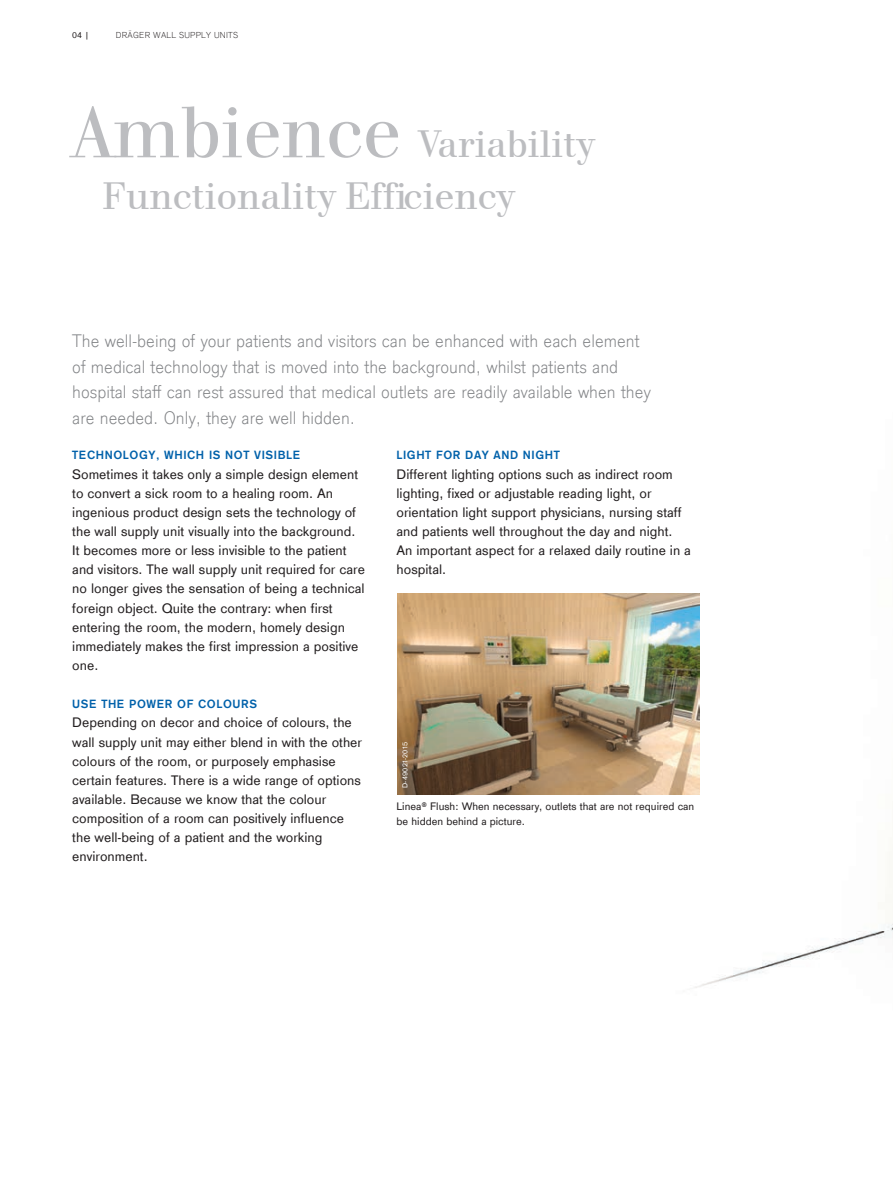
<style>
.page{position:relative;width:893px;height:1191px;background:#fff}
.page>*{position:absolute;margin:0;border:0;box-sizing:border-box;transform-origin:0 0}
.t1{font:39.6px "Draeger Walbaum Global";color:#bcbdc0}
.Einleitungstext{font:300 18.75px/25.5px "Draeger Sans Global";color:#808285}
.Fließtext_9_5pt{font:14.25px/19.2px "Draeger Sans Global";color:#231f20}
.Fließtext_Zwischenue{font:700 12.3px "Draeger Sans Global";letter-spacing:.05em;color:#0161aa}
.Bildunterschrift{font:11.25px/14.2px "Draeger Sans Global";color:#231f20}
.Rubrizierung{font:300 9px "Draeger Sans Global";letter-spacing:.025em;color:#231f20}
.Paginierung_links{font:9px "Draeger Sans Global";color:#231f20}
.Bildnummer_weiß{font:7.5px "Draeger Sans Global";letter-spacing:.025em;color:#fff}
.s1{font-size:76.05px}
</style>
<div class="page">
<img style="left:633px;top:593px;width:260px;height:395px">
<img style="left:397px;top:593px;width:302px;height:201px">
<p class="Paginierung_links" style="left:72px;top:30px;width:19px">04 |</p>
<p class="Rubrizierung" style="left:116px;top:30px;width:124px">DRÄGER WALL SUPPLY UNITS</p>
<p class="t1" style="left:72px;top:112px;width:523px"><span class="s1">Ambience</span> Variability</p>
<p class="t1" style="left:102px;top:164px;width:413px">Functionality Efficiency</p>
<p class="Einleitungstext" style="left:72px;top:328px;width:580px">The well-being of your patients and visitors can be enhanced with each element of medical technology that is moved into the background, whilst patients and hospital staff can rest assured that medical outlets are readily available when they are needed. Only, they are well hidden.</p>
<p class="Fließtext_Zwischenue" style="left:72px;top:448px;width:229px">TECHNOLOGY, WHICH IS NOT VISIBLE</p>
<p class="Fließtext_9_5pt" style="left:72px;top:464px;width:294px">Sometimes it takes only a simple design element to convert a sick room to a healing room. An ingenious product design sets the technology of the wall supply unit visually into the background.<br>It becomes more or less invisible to the patient and visitors. The wall supply unit required for care no longer gives the sensation of being a technical foreign object. Quite the contrary: when first entering the room, the modern, homely design immediately makes the first impression a positive one.</p>
<p class="Fließtext_Zwischenue" style="left:72px;top:697px;width:186px">USE THE POWER OF COLOURS</p>
<p class="Fließtext_9_5pt" style="left:72px;top:713px;width:291px">Depending on decor and choice of colours, the wall supply unit may either blend in with the other colours of the room, or purposely emphasise certain features. There is a wide range of options available. Because we know that the colour composition of a room can positively influence the well-being of a patient and the working environment.</p>
<p class="Fließtext_Zwischenue" style="left:396px;top:448px;width:165px">LIGHT FOR DAY AND NIGHT</p>
<p class="Fließtext_9_5pt" style="left:396px;top:464px;width:287px">Different lighting options such as indirect room lighting, fixed or adjustable reading light, or orientation light support physicians, nursing staff and patients well throughout the day and night.</p>
<p class="Fließtext_9_5pt" style="left:396px;top:540px;width:296px">An important aspect for a relaxed daily routine in a hospital.</p>
<p class="Bildnummer_weiß" style="left:401px;top:788px;width:47px;rotate:-90deg">D-49021-2015</p>
<p class="Bildunterschrift" style="left:396px;top:799px;width:299px">Linea® Flush: When necessary, outlets that are not required can be hidden behind a picture.</p>
</div>
